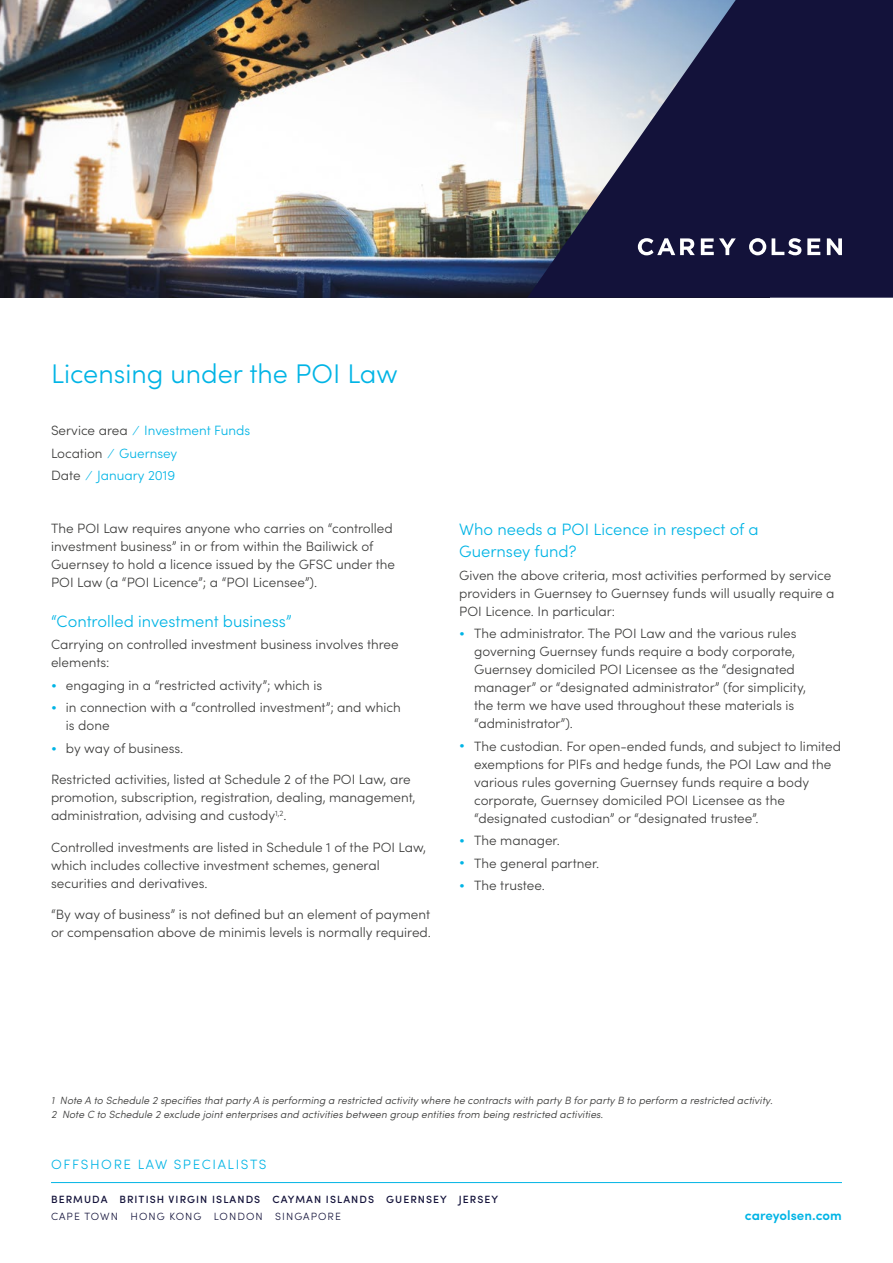
<style>
.page{position:relative;width:893px;height:1263px;background:#fff}
.page>*{position:absolute;margin:0;border:0;box-sizing:border-box;transform-origin:0 0}
.t1{font:300 27px "Sofia Pro";color:#00b4e5}
.t2{font:300 16.5px/21.6px "Sofia Pro";color:#00b4e5}
.t3{font:300 13.5px/18px "Sofia Pro";color:#3c3c3b}
.t4{font:300 13.5px/22.5px "Sofia Pro";color:#00b4e5}
.t5{font:300 13.5px "Sofia Pro";letter-spacing:.12em;color:#00b4e5}
.t6{font:600 13.5px "Sofia Pro";color:#00b4e5}
.t7{font:italic 300 10.5px/14.4px "Sofia Pro";color:#3c3c3b}
.t8{font:500 10.5px "Sofia Pro";letter-spacing:.1em;color:#13123a}
.t9{font:300 10.5px "Sofia Pro";letter-spacing:.1em;color:#13123a}
.s1{color:#3c3c3b}
.s2{color:#00b4e5}
</style>
<div class="page">
<img style="left:0;top:0;width:527px;height:298px">
<hr style="left:51px;top:1182px;width:791px;height:1px;background:#00b4e5">
<svg style="left:527px;top:0;width:366px;height:298px;background:#434665"></svg>
<svg style="left:701px;top:238px;width:35px;height:17px"></svg>
<svg style="left:772px;top:238px;width:29px;height:17px"></svg>
<svg style="left:807px;top:238px;width:13px;height:17px"></svg>
<svg style="left:827px;top:238px;width:15px;height:17px"></svg>
<svg style="left:749px;top:238px;width:17px;height:17px"></svg>
<svg style="left:638px;top:238px;width:57px;height:17px"></svg>
<h1 class="t1" style="left:51px;top:354px;width:348px">Licensing under the POI Law</h1>
<p class="t4" style="left:51px;top:419px;width:201px"><span class="s1">Service area</span> ⁄ Investment Funds<br><span class="s1">Location</span> ⁄ Guernsey<br><span class="s1">Date</span> ⁄ January 2019</p>
<p class="t3" style="left:51px;top:519px;width:345px">The POI Law requires anyone who carries on “controlled investment business” in or from within the Bailiwick of Guernsey to hold a licence issued by the GFSC under the POI Law (a “POI Licence”; a “POI Licensee”).</p>
<p class="t2" style="left:51px;top:609px;width:242px">“Controlled investment business”</p>
<p class="t3" style="left:51px;top:635px;width:349px">Carrying on controlled investment business involves three elements:</p>
<p class="t3" style="left:51px;top:675px;width:273px"><span class="s2">•</span> engaging in a “restricted activity”; which is</p>
<p class="t3" style="left:66px;top:698px;width:337px;text-indent:-15px"><span class="s2">•</span> in connection with a “controlled investment”; and which is done</p>
<p class="t3" style="left:51px;top:738px;width:134px"><span class="s2">•</span> by way of business.</p>
<p class="t3" style="left:51px;top:770px;width:366px">Restricted activities, listed at Schedule 2 of the POI Law, are promotion, subscription, registration, dealing, management, administration, advising and custody<sup>1,2</sup>.</p>
<p class="t3" style="left:51px;top:837px;width:377px">Controlled investments are listed in Schedule 1 of the POI Law, which includes collective investment schemes, general securities and derivatives.</p>
<p class="t3" style="left:51px;top:905px;width:381px">“By way of business” is not defined but an element of payment or compensation above de minimis levels is normally required.</p>
<p class="t2" style="left:459px;top:518px;width:301px">Who needs a POI Licence in respect of a<br>Guernsey fund?</p>
<p class="t3" style="left:459px;top:565px;width:377px">Given the above criteria, most activities performed by service providers in Guernsey to Guernsey funds will usually require a<br>POI Licence. In particular:</p>
<p class="t3" style="left:474px;top:623px;width:333px;text-indent:-15px"><span class="s2">•</span> The administrator. The POI Law and the various rules governing Guernsey funds require a body corporate, Guernsey domiciled POI Licensee as the “designated manager” or “designated administrator” (for simplicity, the term we have used throughout these materials is “administrator”).</p>
<p class="t3" style="left:474px;top:736px;width:368px;text-indent:-15px"><span class="s2">•</span> The custodian. For open-ended funds, and subject to limited exemptions for PIFs and hedge funds, the POI Law and the various rules governing Guernsey funds require a body corporate, Guernsey domiciled POI Licensee as the “designated custodian” or “designated trustee”.</p>
<p class="t3" style="left:459px;top:830px;width:102px"><span class="s2">•</span> The manager.</p>
<p class="t3" style="left:459px;top:853px;width:142px"><span class="s2">•</span> The general partner.</p>
<p class="t3" style="left:459px;top:875px;width:87px"><span class="s2">•</span> The trustee.</p>
<p class="t7" style="left:51px;top:1092px;width:723px">1 Note A to Schedule 2 specifies that party A is performing a restricted activity where he contracts with party B for party B to perform a restricted activity.<br>2 Note C to Schedule 2 exclude joint enterprises and activities between group entities from being restricted activities.</p>
<p class="t5" style="left:51px;top:1155px;width:217px">OFFSHORE LAW SPECIALISTS</p>
<p class="t8" style="left:51px;top:1191px;width:449px">BERMUDA BRITISH VIRGIN ISLANDS CAYMAN ISLANDS GUERNSEY JERSEY</p>
<p class="t9" style="left:51px;top:1209px;width:291px">CAPE TOWN HONG KONG LONDON SINGAPORE</p>
<p class="t6" style="left:745px;top:1205px;width:99px">careyolsen.com</p>
</div>
